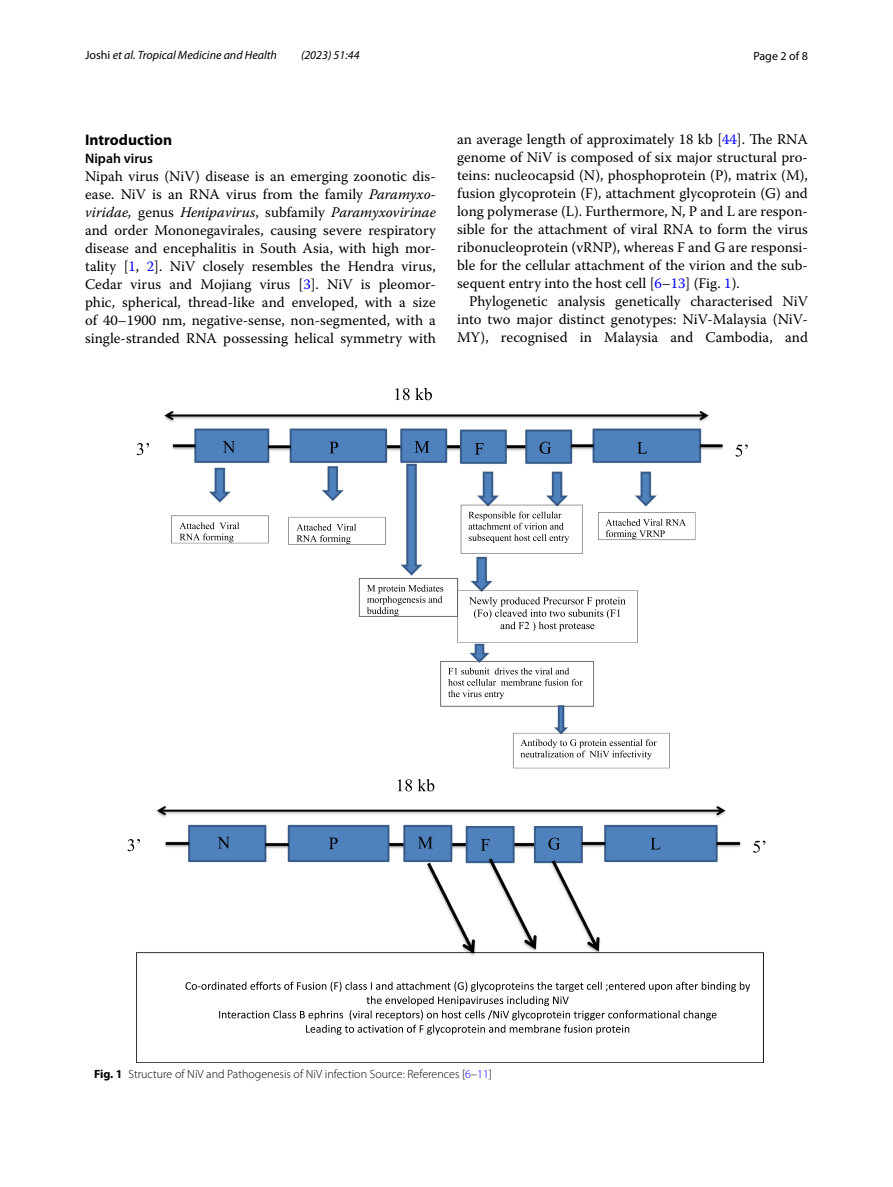
<style>
.page{position:relative;width:893px;height:1187px;background:#fff}
.page>*{position:absolute;margin:0;border:0;box-sizing:border-box;transform-origin:0 0}
.t1{font:700 15.45px "Myriad Pro";color:#000}
.t2{font:14.7px/18px "Warnock Pro";color:#000;text-align:justify}
.t3{font:600 13.8px "Myriad Pro";color:#000}
.t4{font:300 12px "Myriad Pro";color:#000}
.t5{font:italic 12px "Myriad Pro";color:#000}
.t6{font:12px "Myriad Pro";color:#000}
.s1{font-style:normal}
.s2{font-style:italic}
.s3{color:#00f}
.s4{font-weight:700}
</style>
<div class="page">
<img style="left:137px;top:411px;width:626px;height:651px">
<svg style="left:395px;top:388px;width:37px;height:12px"></svg>
<svg style="left:137px;top:443px;width:12px;height:12px"></svg>
<svg style="left:735px;top:444px;width:13px;height:12px"></svg>
<svg style="left:222px;top:441px;width:13px;height:12px"></svg>
<svg style="left:329px;top:441px;width:9px;height:12px"></svg>
<svg style="left:414px;top:441px;width:15px;height:11px"></svg>
<svg style="left:475px;top:443px;width:9px;height:11px"></svg>
<svg style="left:539px;top:441px;width:12px;height:13px"></svg>
<svg style="left:637px;top:442px;width:10px;height:11px"></svg>
<svg style="left:179px;top:522px;width:60px;height:20px"></svg>
<svg style="left:296px;top:523px;width:60px;height:21px"></svg>
<svg style="left:605px;top:519px;width:81px;height:20px"></svg>
<svg style="left:468px;top:511px;width:101px;height:32px"></svg>
<svg style="left:469px;top:597px;width:157px;height:34px"></svg>
<svg style="left:448px;top:667px;width:134px;height:32px"></svg>
<svg style="left:367px;top:584px;width:76px;height:32px"></svg>
<svg style="left:520px;top:739px;width:137px;height:20px"></svg>
<svg style="left:128px;top:839px;width:12px;height:12px"></svg>
<svg style="left:753px;top:840px;width:12px;height:12px"></svg>
<svg style="left:398px;top:779px;width:36px;height:12px"></svg>
<svg style="left:217px;top:836px;width:13px;height:12px"></svg>
<svg style="left:329px;top:837px;width:9px;height:12px"></svg>
<svg style="left:418px;top:836px;width:15px;height:12px"></svg>
<svg style="left:481px;top:838px;width:9px;height:12px"></svg>
<svg style="left:548px;top:837px;width:12px;height:12px"></svg>
<svg style="left:650px;top:837px;width:10px;height:12px"></svg>
<svg style="left:186px;top:981px;width:564px;height:53px"></svg>
<p class="t5" style="left:85px;top:48px;width:193px"><span class="s1">Joshi</span> et al. Tropical Medicine and Health</p>
<p class="t5" style="left:301px;top:48px;width:60px">(2023) 51:44</p>
<p class="t6" style="left:753px;top:48px;width:56px">Page 2 of 8</p>
<p class="t1" style="left:85px;top:129px;width:89px">Introduction</p>
<p class="t3" style="left:85px;top:149px;width:69px">Nipah virus</p>
<p class="t2" style="left:85px;top:166px;width:352px">Nipah virus (NiV) disease is an emerging zoonotic dis&shy;ease. NiV is an RNA virus from the family <span class="s2">Paramyxo&shy;viridae,</span> genus <span class="s2">Henipavirus</span>, subfamily <span class="s2">Paramyxovirinae </span>and order Mononegavirales, causing severe respiratory disease and encephalitis in South Asia, with high mor&shy;tality [<span class="s3">1</span>, <span class="s3">2</span>]. NiV closely resembles the Hendra virus, Cedar virus and Mojiang virus [<span class="s3">3</span>]. NiV is pleomor&shy;phic, spherical, thread-like and enveloped, with a size of 40–1900 nm, negative-sense, non-segmented, with a single-stranded RNA possessing helical symmetry with</p>
<p class="t2" style="left:457px;top:130px;width:352px">an average length of approximately 18 kb [<span class="s3">44</span>]. The RNA genome of NiV is composed of six major structural pro&shy;teins: nucleocapsid (N), phosphoprotein (P), matrix (M), fusion glycoprotein (F), attachment glycoprotein (G) and long polymerase (L). Furthermore, N, P and L are respon&shy;sible for the attachment of viral RNA to form the virus ribonucleoprotein (vRNP), whereas F and G are responsi&shy;ble for the cellular attachment of the virion and the sub&shy;sequent entry into the host cell [<span class="s3">6</span>–<span class="s3">13</span>] (Fig. <span class="s3">1</span>).</p>
<p class="t2" style="left:457px;top:292px;width:352px;text-indent:12px">Phylogenetic analysis genetically characterised NiV into two major distinct genotypes: NiV-Malaysia (NiV-MY), recognised in Malaysia and Cambodia, and</p>
<p class="t4" style="left:94px;top:1066px;width:399px"><span class="s4">Fig. 1</span> Structure of NiV and Pathogenesis of NiV infection Source: References [<span class="s3">6</span>–<span class="s3">11</span>]</p>
</div>
